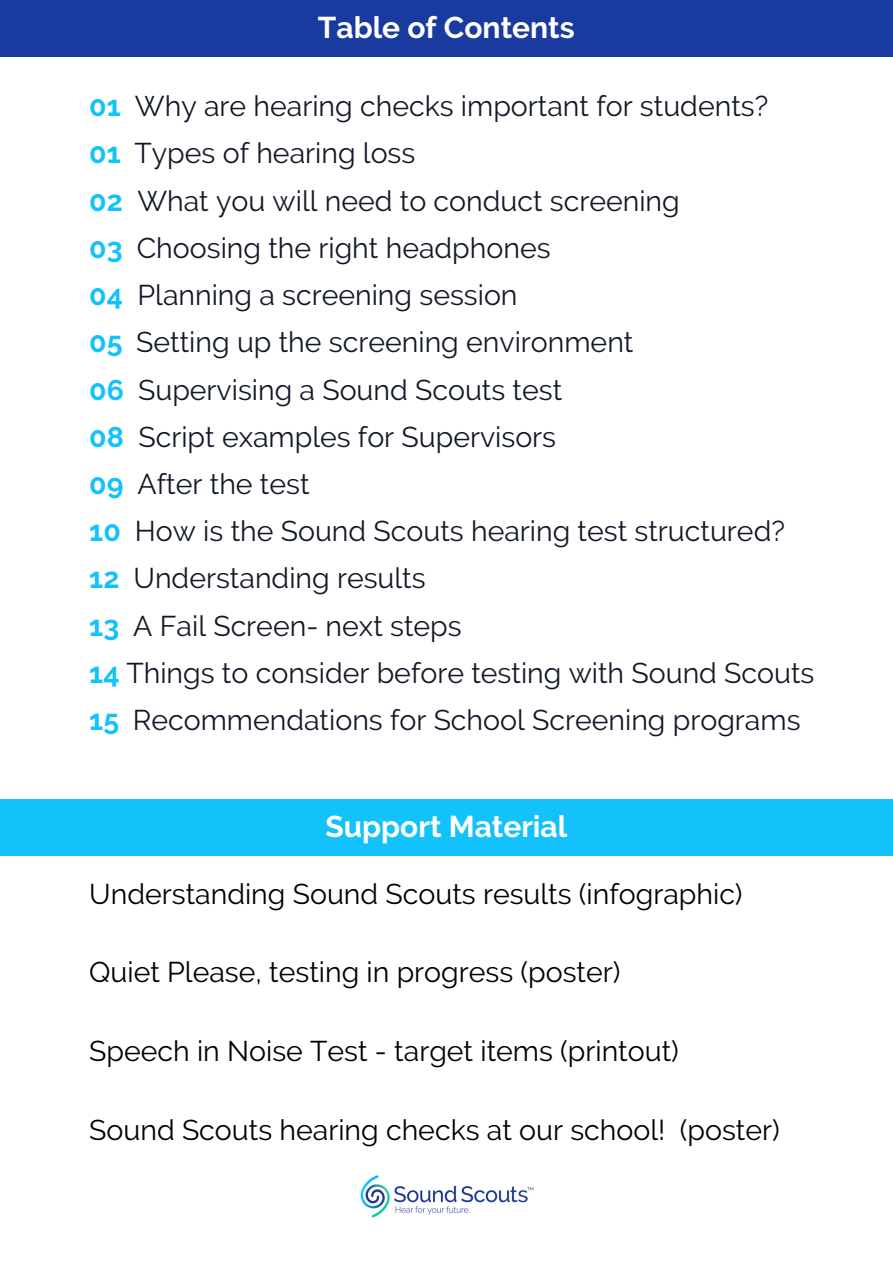
<style>
.page{position:relative;width:893px;height:1264px;background:#fff}
.page>*{position:absolute;margin:0;border:0;box-sizing:border-box;transform-origin:0 0}
.t1{font:700 30px "Raleway";color:#fff}
.t2{font:28.5px "Raleway";color:#121827}
.t3{font:28.5px "Raleway";color:#000}
.s1{font-weight:700;color:#13c1fb}
</style>
<div class="page">
<img style="left:360px;top:1175px;width:174px;height:43px">
<div style="left:0;top:0;width:892px;height:57px;background:#193a9e"></div>
<div style="left:0;top:799px;width:892px;height:57px;background:#13c1fb"></div>
<p class="t1" style="left:318px;top:10px;width:258px">Table of Contents</p>
<p class="t2" style="left:89px;top:89px;width:680px"><span class="s1">01</span> Why are hearing checks important for students?</p>
<p class="t2" style="left:89px;top:137px;width:327px"><span class="s1">01</span> Types of hearing loss</p>
<p class="t2" style="left:89px;top:184px;width:592px"><span class="s1">02</span> What you will need to conduct screening</p>
<p class="t2" style="left:89px;top:231px;width:463px"><span class="s1">03</span> Choosing the right headphones</p>
<p class="t2" style="left:89px;top:278px;width:430px"><span class="s1">04</span> Planning a screening session</p>
<p class="t2" style="left:89px;top:325px;width:545px"><span class="s1">05</span> Setting up the screening environment</p>
<p class="t2" style="left:89px;top:373px;width:474px"><span class="s1">06</span> Supervising a Sound Scouts test</p>
<p class="t2" style="left:89px;top:420px;width:468px"><span class="s1">08</span> Script examples for Supervisors</p>
<p class="t2" style="left:89px;top:467px;width:222px"><span class="s1">09</span> After the test</p>
<p class="t2" style="left:89px;top:514px;width:697px"><span class="s1">10</span> How is the Sound Scouts hearing test structured?</p>
<p class="t2" style="left:89px;top:561px;width:338px"><span class="s1">12</span> Understanding results</p>
<p class="t2" style="left:89px;top:609px;width:374px"><span class="s1">13</span> A Fail Screen- next steps</p>
<p class="t2" style="left:89px;top:656px;width:726px"><span class="s1">14</span> Things to consider before testing with Sound Scouts</p>
<p class="t2" style="left:89px;top:703px;width:712px"><span class="s1">15</span> Recommendations for School Screening programs</p>
<p class="t1" style="left:325px;top:809px;width:243px">Support Material</p>
<p class="t3" style="left:89px;top:876px;width:654px">Understanding Sound Scouts results (infographic)</p>
<p class="t3" style="left:89px;top:955px;width:532px">Quiet Please, testing in progress (poster)</p>
<p class="t3" style="left:89px;top:1034px;width:591px">Speech in Noise Test - target items (printout)</p>
<p class="t3" style="left:89px;top:1112px;width:692px">Sound Scouts hearing checks at our school! (poster)</p>
</div>
